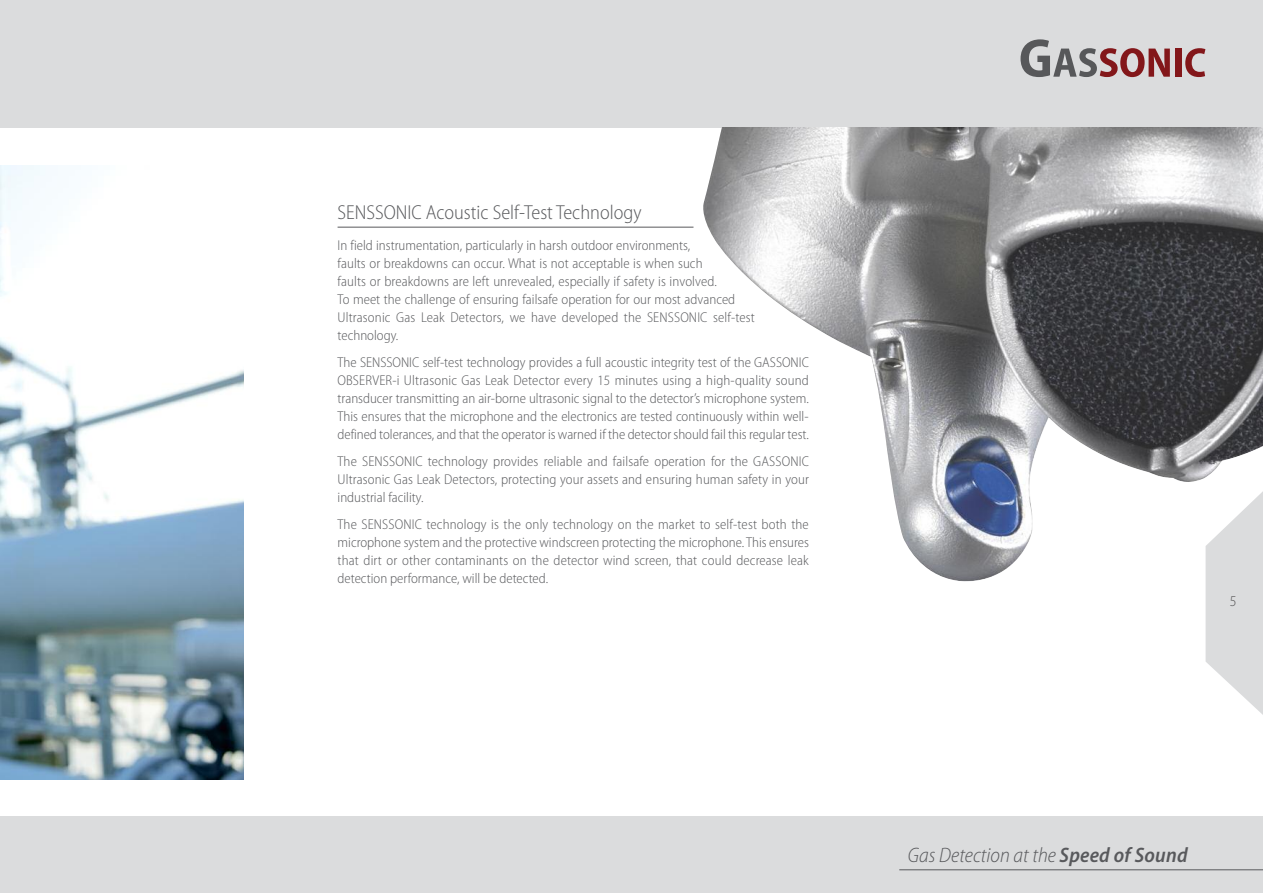
<style>
.page{position:relative;width:1263px;height:893px;background:#fff}
.page>*{position:absolute;margin:0;border:0;box-sizing:border-box;transform-origin:0 0}
.t1{font:italic 300 semi-condensed 21px "Myriad Pro";color:#58595c}
.t2{font:300 semi-condensed 20.25px "Myriad Pro";color:#58595c}
.t3{font:300 semi-condensed 15px "Myriad Pro";color:#525152}
.t4{font:300 semi-condensed 14.25px/18px "Myriad Pro";color:#58595c;text-align:justify}
.s1{font-weight:600}
</style>
<div class="page">
<svg style="left:1205px;top:582px;width:58px;height:133px"></svg>
<div style="left:0;top:0;width:1263px;height:128px;background:#dbdcdd"></div>
<div style="left:0;top:816px;width:1263px;height:77px;background:#dbdcdd"></div>
<svg style="left:1020px;top:39px;width:150px;height:38px"></svg>
<div style="left:1175px;top:49px;width:6px;height:28px;background:#83171a"></div>
<svg style="left:1185px;top:48px;width:20px;height:29px"></svg>
<img style="left:0;top:165px;width:244px;height:614px">
<img style="left:703px;top:128px;width:560px;height:454px">
<hr style="left:338px;top:227px;width:355px;height:1px;background:#58595c">
<hr style="left:899px;top:869px;width:364px;height:1px;background:#58595c">
<h2 class="t2" style="left:338px;top:201px;width:305px">SENSSONIC Acoustic Self-Test Technology</h2>
<p class="t4" style="left:338px;top:237px;width:419px;text-align:left">In field instrumentation, particularly in harsh outdoor environments,<br>faults or breakdowns can occur. What is not acceptable is when such<br>faults or breakdowns are left unrevealed, especially if safety is involved.<br>To meet the challenge of ensuring failsafe operation for our most advanced Ultrasonic Gas Leak Detectors, we have developed the SENSSONIC self-test technology.</p>
<p class="t4" style="left:338px;top:354px;width:473px">The SENSSONIC self-test technology provides a full acoustic integrity test of the GASSONIC OBSERVER-i Ultrasonic Gas Leak Detector every 15 minutes using a high-quality sound transducer transmitting an air-borne ultrasonic signal to the detector’s microphone system.<br>This ensures that the microphone and the electronics are tested continuously within well&shy;defined tolerances, and that the operator is warned if the detector should fail this regular test.</p>
<p class="t4" style="left:338px;top:453px;width:473px">The SENSSONIC technology provides reliable and failsafe operation for the GASSONIC Ultrasonic Gas Leak Detectors, protecting your assets and ensuring human safety in your industrial facility.</p>
<p class="t4" style="left:338px;top:516px;width:473px">The SENSSONIC technology is the only technology on the market to self-test both the microphone system and the protective windscreen protecting the microphone. This ensures that dirt or other contaminants on the detector wind screen, that could decrease leak detection performance, will be detected.</p>
<p class="t3" style="left:1230px;top:593px;width:8px">5</p>
<h1 class="t1" style="left:908px;top:844px;width:281px">Gas Detection at the <span class="s1">Speed of Sound</span></h1>
</div>
